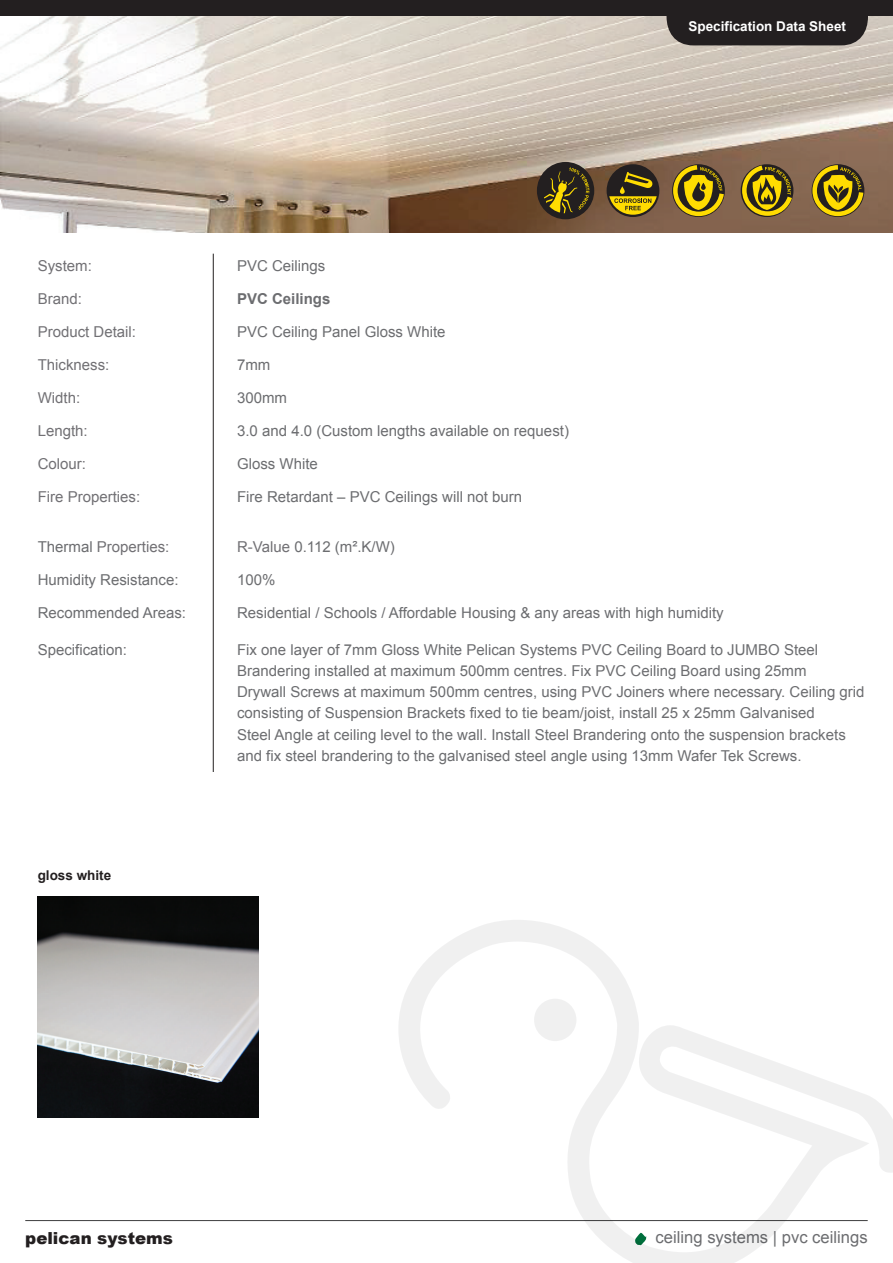
<style>
.page{position:relative;width:893px;height:1263px;background:#fff}
.page>*{position:absolute;margin:0;border:0;box-sizing:border-box;transform-origin:0 0}
.t1{font:16.65px "Arial";color:#6c6d70}
.t2{font:900 16.65px "Arial";color:#231f20}
.t3{font:15px/21px "Arial";color:#6c6d70}
.t4{font:15px "Arial";color:#717074}
.t5{font:700 15px "Arial";color:#6c6d70}
.t6{font:700 13.5px "Arial";color:#fff}
.t7{font:700 13.5px "Arial";color:#231f20}
.s1{color:#6c6d70}
.s2{color:#717074}
</style>
<div class="page">
<img style="left:0;top:15px;width:893px;height:217px">
<div style="left:607px;top:164px;width:52px;height:53px;background:#231f20;border-radius:50%"></div>
<svg style="left:624px;top:172px;width:31px;height:16px"></svg>
<svg style="left:620px;top:186px;width:5px;height:8px"></svg>
<svg style="left:609px;top:196px;width:48px;height:19px"></svg>
<div style="left:537px;top:162px;width:57px;height:57px;border:6px solid #231f20;border-radius:50%"></div>
<svg style="left:539px;top:167px;width:50px;height:50px;background:#4f441f"></svg>
<svg style="left:740px;top:162px;width:55px;height:56px;background:#897323"></svg>
<svg style="left:671px;top:163px;width:56px;height:55px;background:#8e7621"></svg>
<svg style="left:810px;top:163px;width:56px;height:55px;background:#8e7723"></svg>
<hr style="left:213px;top:254px;width:1px;height:518px;background:#231f20">
<div style="left:0;top:0;width:893px;height:15px;background:#231f20"></div>
<hr style="left:25px;top:1220px;width:843px;height:1px;background:#3e3e3f">
<svg style="left:398px;top:920px;width:495px;height:343px"></svg>
<img style="left:38px;top:897px;width:220px;height:220px">
<svg style="left:661px;top:15px;width:213px;height:30px;background:#332f2f"></svg>
<p class="t6" style="left:688px;top:17px;width:159px">Specification Data Sheet</p>
<p class="t4" style="left:38px;top:256px;width:56px">System:</p>
<p class="t3" style="left:237px;top:256px;width:90px">PVC Ceilings</p>
<p class="t4" style="left:38px;top:289px;width:46px">Brand:</p>
<p class="t5" style="left:237px;top:289px;width:95px">PVC Ceilings</p>
<p class="t4" style="left:38px;top:322px;width:100px">Product Detail:</p>
<p class="t3" style="left:237px;top:322px;width:210px">PVC Ceiling Panel Gloss White</p>
<p class="t4" style="left:38px;top:355px;width:73px">Thickness:</p>
<p class="t3" style="left:237px;top:355px;width:35px">7mm</p>
<p class="t4" style="left:38px;top:388px;width:44px">Width:</p>
<p class="t3" style="left:237px;top:388px;width:52px">300mm</p>
<p class="t4" style="left:38px;top:421px;width:52px">Length:</p>
<p class="t3" style="left:237px;top:421px;width:333px">3.0 and 4.0 (Custom lengths available on request)</p>
<p class="t4" style="left:38px;top:454px;width:50px">Colour:</p>
<p class="t3" style="left:237px;top:454px;width:82px">Gloss White</p>
<p class="t4" style="left:38px;top:487px;width:104px">Fire Properties:</p>
<p class="t3" style="left:237px;top:487px;width:287px">Fire Retardant – PVC Ceilings will not burn</p>
<p class="t4" style="left:38px;top:537px;width:133px"><span class="s1">Thermal</span> Properties:</p>
<p class="t3" style="left:237px;top:536px;width:159px"><span class="s2">R-Value</span> 0.112 (m².K/W)</p>
<p class="t3" style="left:38px;top:569px;width:142px">Humidity Resistance:</p>
<p class="t3" style="left:237px;top:569px;width:40px">100%</p>
<p class="t3" style="left:38px;top:602px;width:150px">Recommended Areas:</p>
<p class="t3" style="left:237px;top:602px;width:488px">Residential / Schools / Affordable Housing &amp; any areas with high humidity</p>
<p class="t3" style="left:38px;top:640px;width:91px">Specification:</p>
<p class="t3" style="left:237px;top:640px;width:629px">Fix one layer of 7mm Gloss White Pelican Systems PVC Ceiling Board to JUMBO Steel Brandering installed at maximum 500mm centres. Fix PVC Ceiling Board using 25mm<br>Drywall Screws at maximum 500mm centres, using PVC Joiners where necessary. Ceiling grid consisting of Suspension Brackets fixed to tie beam/joist, install 25 x 25mm Galvanised<br>Steel Angle at ceiling level to the wall. Install Steel Brandering onto the suspension brackets and fix steel brandering to the galvanised steel angle using 13mm Wafer Tek Screws.</p>
<p class="t7" style="left:38px;top:866px;width:75px">gloss white</p>
<p class="t2" style="left:25px;top:1226px;width:149px">pelican systems</p>
<p class="t1" style="left:656px;top:1226px;width:214px">ceiling systems | pvc ceilings</p>
</div>
